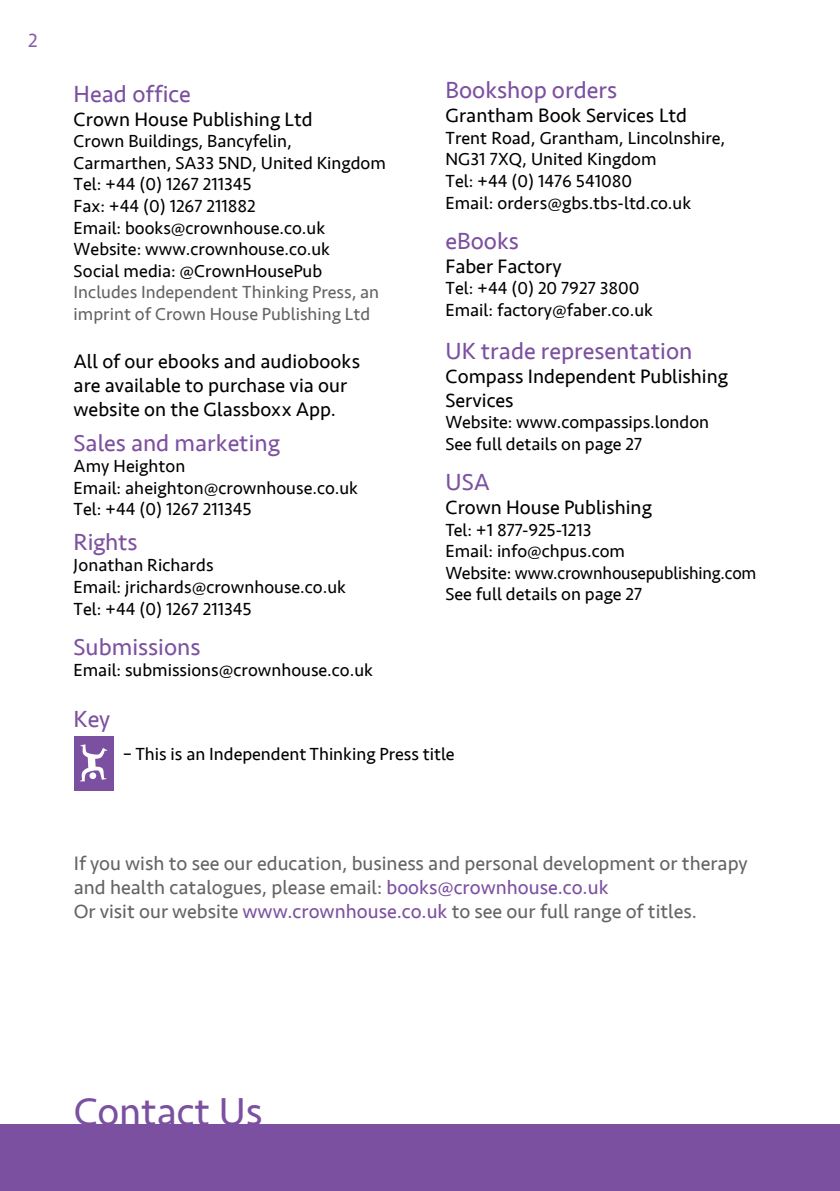
<style>
.page{position:relative;width:840px;height:1191px;background:#fff}
.page>*{position:absolute;margin:0;border:0;box-sizing:border-box;transform-origin:0 0}
.t1{font:40px "Seravek";color:#7c50a0}
.t2{font:24px "Seravek";color:#7c50a0}
.t3{font:24px "Seravek";color:#7e51a0}
.t4{font:20px/24px "Seravek";color:#000}
.t5{font:20px/24px "Seravek";color:#636466}
.t6{font:20px "Seravek";color:#865ea8}
.t7{font:18px/21.6px "Seravek";color:#000}
.t8{font:18px/21.6px "Seravek";color:#636466}
.s1{color:#7c50a0}
</style>
<div class="page">
<div style="left:0;top:1124px;width:839px;height:67px;background:#7c50a0"></div>
<hr style="left:839px;top:978px;width:1px;height:213px;background:#7c50a0">
<div style="left:74px;top:736px;width:39px;height:54px;background:#7c50a0"></div>
<svg style="left:80px;top:744px;width:28px;height:37px"></svg>
<div style="left:89px;top:772px;width:7px;height:7px;background:#fff;border-radius:50%"></div>
<p class="t6" style="left:28px;top:25px;width:11px">2</p>
<h2 class="t2" style="left:74px;top:75px;width:119px">Head office</h2>
<p class="t4" style="left:74px;top:107px;width:240px">Crown House Publishing Ltd</p>
<p class="t7" style="left:74px;top:130px;width:314px">Crown Buildings, Bancyfelin,<br>Carmarthen, SA33 5ND, United Kingdom<br>Tel: +44 (0) 1267 211345<br>Fax: +44 (0) 1267 211882<br>Email: books@crownhouse.co.uk<br>Website: www.crownhouse.co.uk<br>Social media: @CrownHousePub</p>
<p class="t8" style="left:74px;top:281px;width:307px">Includes Independent Thinking Press, an imprint of Crown House Publishing Ltd</p>
<p class="t4" style="left:74px;top:349px;width:288px">All of our ebooks and audiobooks are available to purchase via our website on the Glassboxx App.</p>
<h2 class="t3" style="left:74px;top:424px;width:208px">Sales and marketing</h2>
<p class="t7" style="left:74px;top:455px;width:286px">Amy Heighton<br>Email: aheighton@crownhouse.co.uk<br>Tel: +44 (0) 1267 211345</p>
<h2 class="t3" style="left:74px;top:523px;width:65px">Rights</h2>
<p class="t7" style="left:74px;top:554px;width:274px">Jonathan Richards<br>Email: jrichards@crownhouse.co.uk<br>Tel: +44 (0) 1267 211345</p>
<h2 class="t3" style="left:74px;top:628px;width:128px">Submissions</h2>
<p class="t7" style="left:74px;top:659px;width:301px">Email: submissions@crownhouse.co.uk</p>
<h2 class="t2" style="left:74px;top:700px;width:38px">Key</h2>
<h2 class="t2" style="left:445px;top:71px;width:173px">Bookshop orders</h2>
<p class="t4" style="left:445px;top:103px;width:243px">Grantham Book Services Ltd</p>
<p class="t7" style="left:445px;top:127px;width:281px">Trent Road, Grantham, Lincolnshire,<br>NG31 7XQ, United Kingdom<br>Tel: +44 (0) 1476 541080<br>Email: orders@gbs.tbs-ltd.co.uk</p>
<h2 class="t2" style="left:445px;top:222px;width:75px">eBooks</h2>
<p class="t4" style="left:445px;top:254px;width:117px">Faber Factory</p>
<p class="t7" style="left:445px;top:277px;width:209px">Tel: +44 (0) 20 7927 3800<br>Email: factory@faber.co.uk</p>
<h2 class="t2" style="left:445px;top:332px;width:248px">UK trade representation</h2>
<p class="t4" style="left:445px;top:364px;width:284px">Compass Independent Publishing<br>Services</p>
<p class="t7" style="left:445px;top:411px;width:265px">Website: www.compassips.london<br>See full details on page 27</p>
<h2 class="t2" style="left:445px;top:463px;width:46px">USA</h2>
<p class="t4" style="left:445px;top:495px;width:208px">Crown House Publishing</p>
<p class="t7" style="left:445px;top:518px;width:312px">Tel: +1 877-925-1213<br>Email: info@chpus.com<br>Website: www.crownhousepublishing.com<br>See full details on page 27</p>
<p class="t7" style="left:123px;top:743px;width:333px">– This is an Independent Thinking Press title</p>
<p class="t5" style="left:74px;top:851px;width:675px">If you wish to see our education, business and personal development or therapy and health catalogues, please email: <span class="s1">books@crownhouse.co.uk<br></span>Or visit our website <span class="s1">www.crownhouse.co.uk</span> to see our full range of titles.</p>
<h1 class="t1" style="left:74px;top:1080px;width:190px">Contact Us</h1>
</div>
